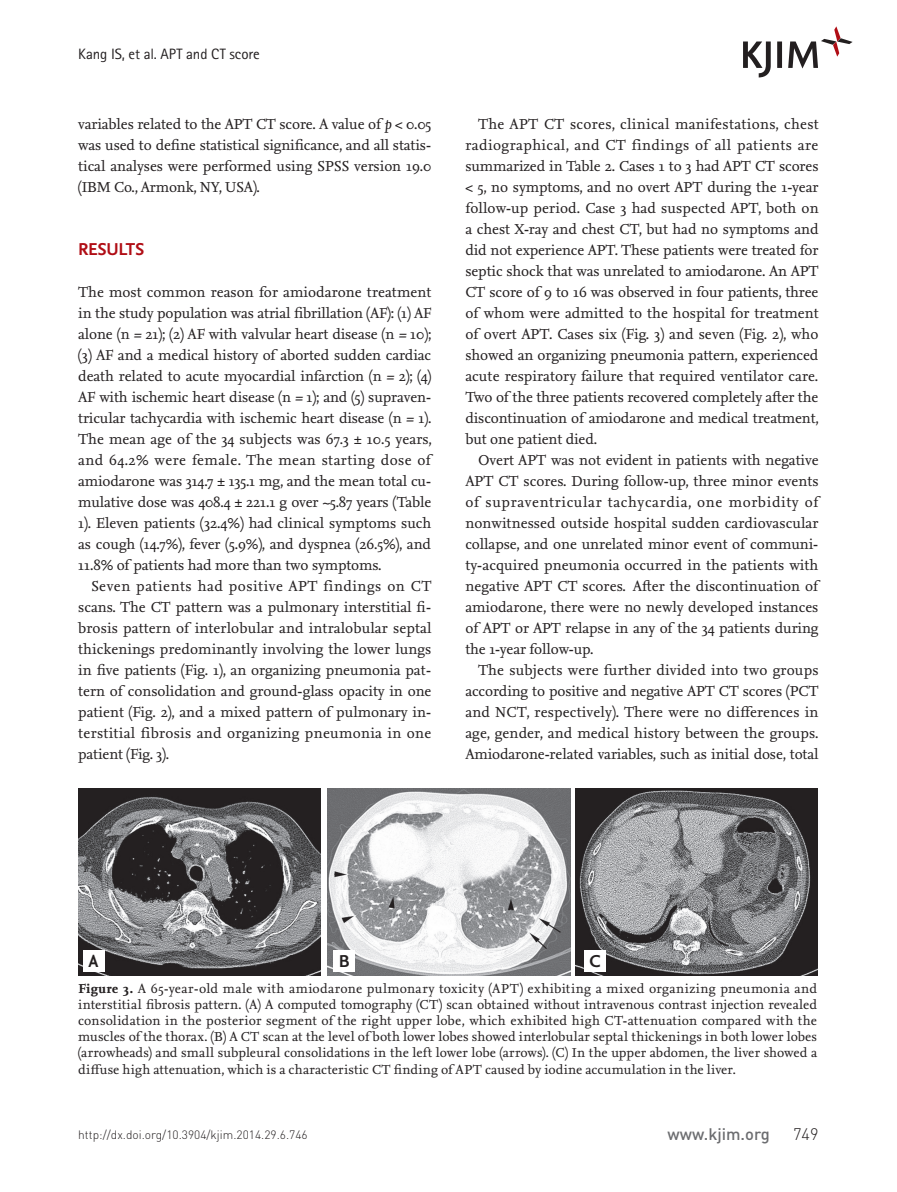
<style>
.page{position:relative;width:897px;height:1192px;background:#fff}
.page>*{position:absolute;margin:0;border:0;box-sizing:border-box;transform-origin:0 0}
.제목1{font:700 18px "Nexus Sans";letter-spacing:-.02em;color:#b00d15}
.t1{font:700 18px "Nexus Sans";color:#231f20}
.t2{font:500 16.5px "DIN Pro";color:#6c6d70}
.t3{font:300 16.5px "DIN Pro";color:#231f20}
.들였쓰기_본문{font:15px/21px "Nexus Serif";letter-spacing:-.01em;color:#231f20;text-align:justify}
.제목밑본문{font:15px/21px "Nexus Serif";letter-spacing:-.005em;color:#231f20;text-align:justify}
.t4{font:15px "Rotis Sans Serif Std";letter-spacing:-.005em;color:#231f20}
.그림설명{font:13.5px/16.2px "Nexus Serif";letter-spacing:.01em;color:#231f20;text-align:justify}
.t5{font:300 12px "DIN Pro";color:#231f20}
.s1{font-style:italic}
.s2{font-weight:700}
</style>
<div class="page">
<svg style="left:743px;top:26px;width:109px;height:51px"></svg>
<img style="left:78px;top:788px;width:243px;height:187px">
<img style="left:327px;top:788px;width:243px;height:187px">
<img style="left:575px;top:788px;width:242px;height:187px">
<div style="left:83px;top:950px;width:21px;height:22px;background:#fff"></div>
<div style="left:333px;top:950px;width:22px;height:22px;background:#fff"></div>
<div style="left:584px;top:950px;width:22px;height:22px;background:#fff"></div>
<p class="t4" style="left:78px;top:45px;width:183px">Kang IS, et al. APT and CT score</p>
<p class="제목밑본문" style="left:78px;top:114px;width:355px">variables related to the APT CT score. A value of <span class="s1">p</span> &lt; 0.05 was used to define statistical significance, and all statis&shy;tical analyses were performed using SPSS version 19.0 (IBM Co., Armonk, NY, USA).</p>
<p class="제목1" style="left:78px;top:238px;width:67px">RESULTS</p>
<p class="제목밑본문" style="left:78px;top:282px;width:355px">The most common reason for amiodarone treatment in the study population was atrial fibrillation (AF): (1) AF alone (n <span class="s1">=</span> 21); (2) AF with valvular heart disease (n <span class="s1">=</span> 10); (3) AF and a medical history of aborted sudden cardiac death related to acute myocardial infarction (n <span class="s1">=</span> 2); (4)<br>AF with ischemic heart disease (n <span class="s1">=</span> 1); and (5) supraven&shy;tricular tachycardia with ischemic heart disease (n <span class="s1">=</span> 1).<br>The mean age of the 34 subjects was 67.3 ± 10.5 years, and 64.2% were female. The mean starting dose of amiodarone was 314.7 ± 135.1 mg, and the mean total cu&shy;mulative dose was 408.4 ± 221.1 g over ~5.87 years (Table 1). Eleven patients (32.4%) had clinical symptoms such as cough (14.7%), fever (5.9%), and dyspnea (26.5%), and 11.8% of patients had more than two symptoms.</p>
<p class="들였쓰기_본문" style="left:78px;top:576px;width:355px;text-indent:13px">Seven patients had positive APT findings on CT scans. The CT pattern was a pulmonary interstitial fi&shy;brosis pattern of interlobular and intralobular septal thickenings predominantly involving the lower lungs in five patients (Fig. 1), an organizing pneumonia pat&shy;tern of consolidation and ground-glass opacity in one patient (Fig. 2), and a mixed pattern of pulmonary in&shy;terstitial fibrosis and organizing pneumonia in one patient (Fig. 3).</p>
<p class="들였쓰기_본문" style="left:465px;top:114px;width:355px;text-indent:13px">The APT CT scores, clinical manifestations, chest radiographical, and CT findings of all patients are summarized in Table 2. Cases 1 to 3 had APT CT scores &lt; 5, no symptoms, and no overt APT during the 1-year follow-up period. Case 3 had suspected APT, both on a chest X-ray and chest CT, but had no symptoms and did not experience APT. These patients were treated for septic shock that was unrelated to amiodarone. An APT CT score of 9 to 16 was observed in four patients, three of whom were admitted to the hospital for treatment of overt APT. Cases six (Fig. 3) and seven (Fig. 2), who showed an organizing pneumonia pattern, experienced acute respiratory failure that required ventilator care.<br>Two of the three patients recovered completely after the discontinuation of amiodarone and medical treatment, but one patient died.</p>
<p class="들였쓰기_본문" style="left:465px;top:450px;width:355px;text-indent:13px">Overt APT was not evident in patients with negative APT CT scores. During follow-up, three minor events of supraventricular tachycardia, one morbidity of nonwitnessed outside hospital sudden cardiovascular collapse, and one unrelated minor event of communi&shy;ty-acquired pneumonia occurred in the patients with negative APT CT scores. After the discontinuation of amiodarone, there were no newly developed instances of APT or APT relapse in any of the 34 patients during the 1-year follow-up.</p>
<p class="들였쓰기_본문" style="left:465px;top:660px;width:354px;text-indent:13px">The subjects were further divided into two groups according to positive and negative APT CT scores (PCT and NCT, respectively). There were no differences in age, gender, and medical history between the groups.<br>Amiodarone-related variables, such as initial dose, total</p>
<p class="t1" style="left:89px;top:950px;width:11px">A</p>
<p class="t1" style="left:339px;top:950px;width:12px">B</p>
<p class="t1" style="left:589px;top:950px;width:13px">C</p>
<p class="그림설명" style="left:78px;top:980px;width:740px"><span class="s2">Figure 3.</span> A 65-year-old male with amiodarone pulmonary toxicity (APT) exhibiting a mixed organizing pneumonia and interstitial fibrosis pattern. (A) A computed tomography (CT) scan obtained without intravenous contrast injection revealed consolidation in the posterior segment of the right upper lobe, which exhibited high CT-attenuation compared with the muscles of the thorax. (B) A CT scan at the level of both lower lobes showed interlobular septal thickenings in both lower lobes (arrowheads) and small subpleural consolidations in the left lower lobe (arrows). (C) In the upper abdomen, the liver showed a diffuse high attenuation, which is a characteristic CT finding of APT caused by iodine accumulation in the liver.</p>
<p class="t5" style="left:78px;top:1126px;width:231px">http://dx.doi.org/10.3904/kjim.2014.29.6.746</p>
<p class="t2" style="left:667px;top:1123px;width:104px">www.kjim.org</p>
<p class="t3" style="left:793px;top:1123px;width:27px">749</p>
</div>
